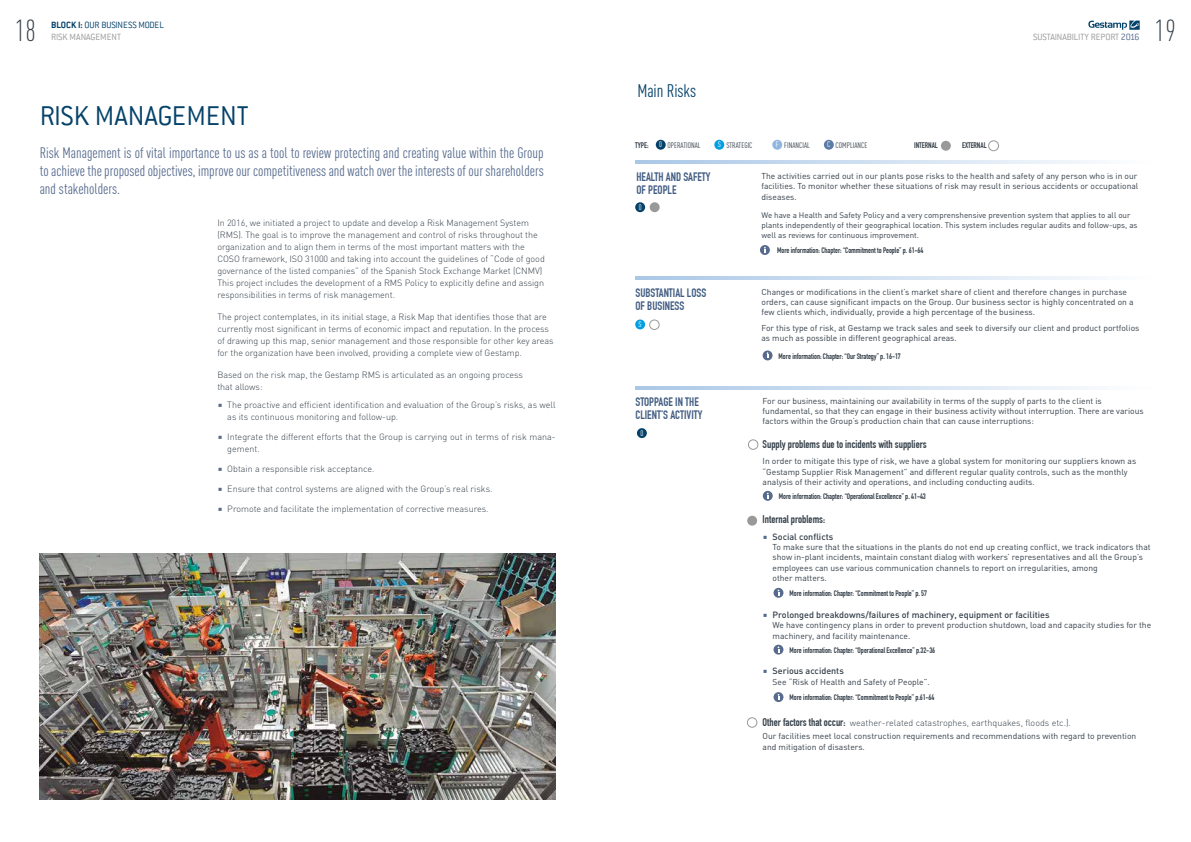
<style>
.page{position:relative;width:1191px;height:842px;background:#fff}
.page>*{position:absolute;margin:0;border:0;box-sizing:border-box;transform-origin:0 0}
.t1{font:300 30px "Conduit ITC";color:#05426a}
.t2{font:300 condensed 30px "DINOT";color:#333e48}
.t3{font:condensed 18px "DINOT";letter-spacing:-.005em;color:#05426a}
.t4{font:condensed 15px/18px "DINOT";color:#566b8e;text-align:justify}
.t5{font:700 12px/13px "DIN Condensed";color:#405b81}
.t6{font:700 11px "DIN Condensed";color:#333e48}
.t7{font:300 10px "Conduit ITC";letter-spacing:-.01em;color:#9a999a}
.t8{font:300 10px "Conduit ITC";letter-spacing:-.015em;color:#05426a}
.t9{font:300 9px/12px "DIN";letter-spacing:-.005em;color:#333e48}
.t10{font:500 9px "DIN";color:#333e48}
.t11{font:8.5px/10.2px "DIN";color:#333e48}
.t12{font:8px/10px "DIN";color:#333e48}
.t13{font:condensed 8px "DINOT";letter-spacing:.005em;color:#333e48}
.t14{font:700 8px "DIN Condensed";letter-spacing:-.005em;color:#333e48}
.t15{font:condensed 8px "DINOT";color:#fff}
.t16{font:700 7.9px "DIN Condensed";letter-spacing:-.005em;color:#333e48}
.s1{font-weight:700}
.s2{color:#566b8e}
.s3{font-family:"DIN Condensed";font-weight:700;font-size:11px}
</style>
<div class="page">
<svg style="left:1088px;top:21px;width:51px;height:9px"></svg>
<hr style="left:635px;top:161px;width:516px;height:3px;background:#91b7e0">
<div style="left:760px;top:245px;width:10px;height:10px;background:#566b8e;border-radius:50%"></div>
<svg style="left:764px;top:247px;width:2px;height:6px"></svg>
<svg style="left:762px;top:350px;width:10px;height:10px"></svg>
<svg style="left:766px;top:352px;width:2px;height:6px"></svg>
<svg style="left:763px;top:491px;width:9px;height:10px"></svg>
<svg style="left:773px;top:588px;width:10px;height:10px"></svg>
<svg style="left:777px;top:590px;width:2px;height:6px"></svg>
<svg style="left:773px;top:645px;width:10px;height:10px"></svg>
<svg style="left:777px;top:646px;width:2px;height:6px"></svg>
<svg style="left:773px;top:692px;width:10px;height:10px"></svg>
<svg style="left:777px;top:694px;width:2px;height:6px"></svg>
<hr style="left:635px;top:277px;width:516px;height:3px;background:#91b7e0">
<svg style="left:635px;top:386px;width:456px;height:4px;background:#cfdff1"></svg>
<div style="left:656px;top:140px;width:9px;height:10px;background:#05426a;border-radius:50%"></div>
<div style="left:714px;top:140px;width:10px;height:10px;background:#009fe3;border-radius:50%"></div>
<div style="left:941px;top:141px;width:10px;height:10px;background:#9a999a;border-radius:50%"></div>
<div style="left:988px;top:140px;width:11px;height:11px;border:1px solid #9a999a;border-radius:50%"></div>
<div style="left:772px;top:140px;width:10px;height:10px;background:#91b7e0;border-radius:50%"></div>
<div style="left:824px;top:140px;width:10px;height:10px;background:#5c7da7;border-radius:50%"></div>
<div style="left:635px;top:202px;width:10px;height:10px;background:#05426a;border-radius:50%"></div>
<div style="left:649px;top:202px;width:10px;height:10px;background:#9a999a;border-radius:50%"></div>
<div style="left:635px;top:319px;width:10px;height:10px;background:#009fe3;border-radius:50%"></div>
<div style="left:649px;top:319px;width:10px;height:11px;border:1px solid #9a999a;border-radius:50%"></div>
<div style="left:637px;top:428px;width:10px;height:10px;background:#05426a;border-radius:50%"></div>
<div style="left:747px;top:516px;width:10px;height:10px;background:#9a999a;border-radius:50%"></div>
<div style="left:747px;top:717px;width:10px;height:11px;border:1px solid #9a999a;border-radius:50%"></div>
<div style="left:748px;top:439px;width:10px;height:11px;border:1px solid #9a999a;border-radius:50%"></div>
<img style="left:40px;top:554px;width:516px;height:245px">
<h1 class="t2" style="left:15px;top:13px;width:22px">18</h1>
<p class="t8" style="left:51px;top:20px;width:114px"><span class="s1">BLOCK I:</span> OUR BUSINESS MODEL</p>
<p class="t7" style="left:51px;top:31px;width:71px">RISK MANAGEMENT</p>
<h1 class="t1" style="left:40px;top:99px;width:211px">RISK MANAGEMENT</h1>
<p class="t4" style="left:40px;top:144px;width:505px">Risk Management is of vital importance to us as a tool to review protecting and creating value within the Group to achieve the proposed objectives, improve our competitiveness and watch over the interests of our shareholders and stakeholders.</p>
<p class="t9" style="left:217px;top:217px;width:329px">In 2016, we initiated a project to update and develop a Risk Management System (RMS). The goal is to improve the management and control of risks throughout the organization and to align them in terms of the most important matters with the COSO framework, ISO 31000 and taking into account the guidelines of “Code of good governance of the listed companies” of the Spanish Stock Exchange Market (CNMV)<br>This project includes the development of a RMS Policy to explicitly define and assign responsibilities in terms of risk management.</p>
<p class="t9" style="left:217px;top:311px;width:338px">The project contemplates, in its initial stage, a Risk Map that identifies those that are currently most significant in terms of economic impact and reputation. In the process of drawing up this map, senior management and those responsible for other key areas for the organization have been involved, providing a complete view of Gestamp.</p>
<p class="t9" style="left:217px;top:369px;width:307px">Based on the risk map, the Gestamp RMS is articulated as an ongoing process that allows:</p>
<p class="t9" style="left:227px;top:399px;width:330px">The proactive and efficient identification and evaluation of the Group’s risks, as well as its continuous monitoring and follow-up.</p>
<p class="t9" style="left:227px;top:431px;width:330px">Integrate the different efforts that the Group is carrying out in terms of risk mana&shy;gement.</p>
<p class="t9" style="left:227px;top:463px;width:149px">Obtain a responsible risk acceptance.</p>
<p class="t9" style="left:227px;top:483px;width:267px">Ensure that control systems are aligned with the Group’s real risks.</p>
<p class="t9" style="left:227px;top:503px;width:263px">Promote and facilitate the implementation of corrective measures.</p>
<h2 class="t3" style="left:637px;top:80px;width:60px">Main Risks</h2>
<p class="t14" style="left:635px;top:141px;width:15px">TYPE:</p>
<p class="t13" style="left:659px;top:141px;width:43px"><sup>0</sup> OPERATIONAL</p>
<p class="t13" style="left:726px;top:141px;width:28px">STRATEGIC</p>
<p class="t13" style="left:784px;top:141px;width:27px">FINANCIAL</p>
<p class="t13" style="left:835px;top:141px;width:33px">COMPLIANCE</p>
<p class="t15" style="left:717px;top:140px;width:5px">S</p>
<p class="t15" style="left:776px;top:140px;width:4px">F</p>
<p class="t15" style="left:827px;top:140px;width:5px">C</p>
<p class="t14" style="left:914px;top:141px;width:25px">INTERNAL</p>
<p class="t14" style="left:962px;top:141px;width:26px">EXTERNAL</p>
<p class="t7" style="left:1033px;top:32px;width:108px">SUSTAINABILITY REPORT <span class="s2">2016</span></p>
<h3 class="t5" style="left:636px;top:170px;width:76px">HEALTH AND SAFETY<br>OF PEOPLE</h3>
<p class="t15" style="left:638px;top:202px;width:4px">0</p>
<h3 class="t5" style="left:635px;top:286px;width:72px">SUBSTANTIAL LOSS<br>OF BUSINESS</h3>
<p class="t15" style="left:638px;top:319px;width:5px">S</p>
<p class="t11" style="left:761px;top:171px;width:378px">The activities carried out in our plants pose risks to the health and safety of any person who is in our facilities. To monitor whether these situations of risk may result in serious accidents or occupational diseases.</p>
<p class="t12" style="left:761px;top:210px;width:377px">We have a Health and Safety Policy and a very comprenshensive prevention system that applies to all our plants independently of their geographical location. This system includes regular audits and follow-ups, as well as reviews for continuous improvement.</p>
<p class="t16" style="left:777px;top:246px;width:148px">More information: Chapter: “Commitment to People” p. 61-64</p>
<p class="t11" style="left:761px;top:287px;width:373px">Changes or modifications in the client’s market share of client and therefore changes in purchase orders, can cause significant impacts on the Group. Our business sector is highly concentrated on a few clients which, individually, provide a high percentage of the business.</p>
<p class="t11" style="left:761px;top:323px;width:379px">For this type of risk, at Gestamp we track sales and seek to diversify our client and product portfolios as much as possible in different geographical areas.</p>
<p class="t16" style="left:778px;top:351px;width:124px">More information: Chapter: “Our Strategy” p. 16-17</p>
<h1 class="t2" style="left:1155px;top:13px;width:22px">19</h1>
<h3 class="t5" style="left:635px;top:396px;width:69px">STOPPAGE IN THE<br>CLIENT’S ACTIVITY</h3>
<p class="t15" style="left:640px;top:428px;width:4px">0</p>
<p class="t11" style="left:762px;top:395px;width:382px">For our business, maintaining our availability in terms of the supply of parts to the client is fundamental, so that they can engage in their business activity without interruption. There are various factors within the Group’s production chain that can cause interruptions:</p>
<p class="t6" style="left:762px;top:438px;width:166px">Supply problems due to incidents with suppliers</p>
<p class="t11" style="left:762px;top:456px;width:375px">In order to mitigate this type of risk, we have a global system for monitoring our suppliers known as “Gestamp Supplier Risk Management” and different regular quality controls, such as the monthly analysis of their activity and operations, and including conducting audits.</p>
<p class="t6" style="left:762px;top:513px;width:64px">Internal problems:</p>
<p class="t10" style="left:772px;top:531px;width:62px">Social conflicts</p>
<p class="t11" style="left:772px;top:542px;width:380px">To make sure that the situations in the plants do not end up creating conflict, we track indicators that show in-plant incidents, maintain constant dialog with workers’ representatives and all the Group’s employees can use various communication channels to report on irregularities, among<br>other matters.</p>
<p class="t10" style="left:772px;top:609px;width:278px">Prolonged breakdowns/failures of machinery, equipment or facilities</p>
<p class="t11" style="left:772px;top:620px;width:380px;line-height:10.5px">We have contingency plans in order to prevent production shutdown, load and capacity studies for the machinery, and facility maintenance.</p>
<p class="t10" style="left:772px;top:665px;width:73px">Serious accidents</p>
<p class="t11" style="left:772px;top:676px;width:159px">See “Risk of Health and Safety of People”.</p>
<p class="t9" style="left:762px;top:717px;width:310px"><span class="s3">Other factors that occur:</span> weather-related catastrophes, earthquakes, floods etc.).</p>
<p class="t11" style="left:762px;top:731px;width:375px">Our facilities meet local construction requirements and recommendations with regard to prevention and mitigation of disasters.</p>
<p class="t16" style="left:778px;top:492px;width:149px">More information: Chapter: “Operational Excellence” p. 41-43</p>
<p class="t16" style="left:789px;top:589px;width:139px">More information: Chapter: “Commitment to People” p. 57</p>
<p class="t16" style="left:789px;top:645px;width:147px">More information: Chapter: “Operational Excellence” p.32-36</p>
<p class="t16" style="left:789px;top:693px;width:146px">More information: Chapter: “Commitment to People” p.61-64</p>
</div>
